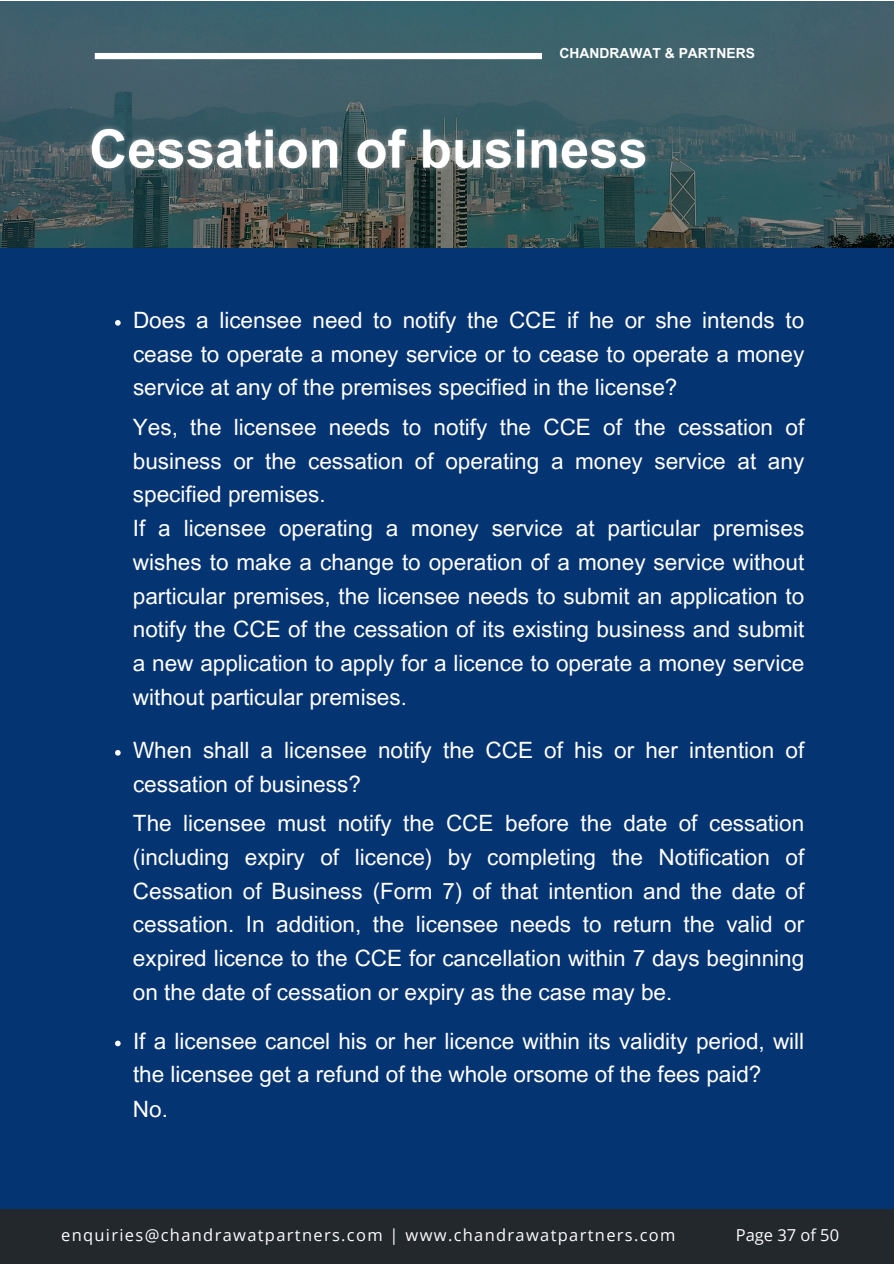
<style>
.page{position:relative;width:894px;height:1264px;background:#fff}
.page>*{position:absolute;margin:0;border:0;box-sizing:border-box;transform-origin:0 0}
.t1{font:22.5px/33.8px "Arial MT Pro";color:#fff}
.t2{font:16.5px "Open Sans";letter-spacing:.08em;color:#fdfcfd}
.t3{font:16.5px "Open Sans";color:#fdfcfd}
.t4{font:700 13.8px "Arial MT Pro";color:#fff}
</style>
<div class="page">
<img style="left:0;top:1px;width:892px;height:247px">
<div style="left:0;top:248px;width:893px;height:1015px;background:#053472"></div>
<div style="left:95px;top:53px;width:447px;height:6px;background:#fff"></div>
<div style="left:0;top:1209px;width:893px;height:53px;background:#23282d"></div>
<img style="left:81px;top:118px;width:575px;height:65px">
<svg style="left:115px;top:320px;width:6px;height:6px"></svg>
<svg style="left:115px;top:750px;width:6px;height:5px"></svg>
<svg style="left:115px;top:1040px;width:6px;height:6px"></svg>
<p class="t4" style="left:559px;top:48px;width:197px">CHANDRAWAT &amp; PARTNERS</p>
<h2 class="t1" style="left:133px;top:306px;width:672px;text-align:justify">Does a licensee need to notify the CCE if he or she intends to cease to operate a money service or to cease to operate a money service at any of the premises specified in the license?</h2>
<p class="t1" style="left:133px;top:413px;width:672px">Yes, the licensee needs to notify the CCE of the cessation of business or the cessation of operating a money service at any specified premises.<br>If a licensee operating a money service at particular premises wishes to make a change to operation of a money service without particular premises, the licensee needs to submit an application to notify the CCE of the cessation of its existing business and submit a new application to apply for a licence to operate a money service without particular premises.</p>
<h2 class="t1" style="left:133px;top:736px;width:672px">When shall a licensee notify the CCE of his or her intention of cessation of business?</h2>
<p class="t1" style="left:133px;top:809px;width:672px;text-align:justify">The licensee must notify the CCE before the date of cessation (including expiry of licence) by completing the Notification of Cessation of Business (Form 7) of that intention and the date of cessation. In addition, the licensee needs to return the valid or expired licence to the CCE for cancellation within 7 days beginning on the date of cessation or expiry as the case may be.</p>
<h2 class="t1" style="left:133px;top:1026px;width:672px">If a licensee cancel his or her licence within its validity period, will the licensee get a refund of the whole orsome of the fees paid?</h2>
<p class="t1" style="left:133px;top:1095px;width:37px">No.</p>
<p class="t2" style="left:61px;top:1223px;width:615px">enquiries@chandrawatpartners.com | www.chandrawatpartners.com</p>
<p class="t3" style="left:735px;top:1223px;width:105px">Page 37 of 50</p>
</div>
